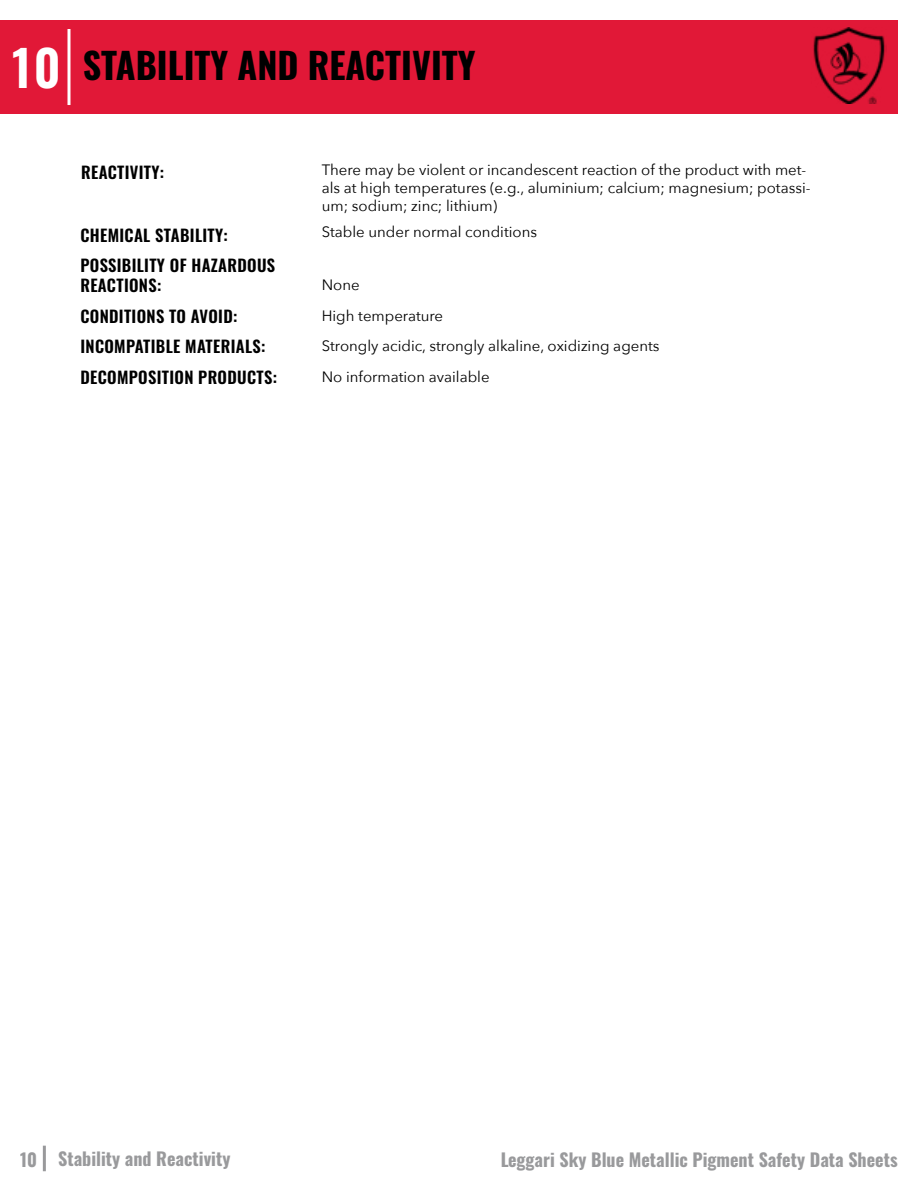
<style>
.page{position:relative;width:918px;height:1188px;background:#fff}
.page>*{position:absolute;margin:0;border:0;box-sizing:border-box;transform-origin:0 0}
.section_numbers{font:600 49.5px "Oswald";color:#fff}
.section_headings{font:700 36px "Oswald";color:#000}
.t1{font:700 18px "Oswald";color:#6d6e71}
.smaller_sub_header_b{font:600 16.5px/19.8px "Oswald";letter-spacing:.02em;color:#000}
.big_body_sections{font:15px/18px "Avenir Next";color:#000}
.big_body_sections_wi{font:15px "Avenir Next";color:#000}
</style>
<div class="page">
<div style="left:43px;top:1146px;width:3px;height:25px;background:#6d6e71;border:2px solid #6d6e71"></div>
<div style="left:0;top:20px;width:898px;height:94px;background:#e11837"></div>
<div style="left:68px;top:29px;width:2px;height:76px;border:2px solid #fff"></div>
<img style="left:813px;top:28px;width:74px;height:76px">
<p class="section_numbers" style="left:12px;top:42px;width:50px">10</p>
<p class="section_headings" style="left:83px;top:46px;width:394px">STABILITY AND REACTIVITY</p>
<p class="smaller_sub_header_b" style="left:81px;top:164px;width:84px">REACTIVITY:</p>
<p class="big_body_sections" style="left:322px;top:160px;width:490px">There may be violent or incandescent reaction of the product with met&shy;als at high temperatures (e.g., aluminium; calcium; magnesium; potassi&shy;um; sodium; zinc; lithium)</p>
<p class="big_body_sections_wi" style="left:322px;top:219px;width:217px">Stable under normal conditions</p>
<p class="smaller_sub_header_b" style="left:80px;top:226px;width:149px">CHEMICAL STABILITY:</p>
<p class="smaller_sub_header_b" style="left:80px;top:257px;width:196px">POSSIBILITY OF HAZARDOUS<br>REACTIONS:</p>
<p class="smaller_sub_header_b" style="left:80px;top:307px;width:158px">CONDITIONS TO AVOID:</p>
<p class="smaller_sub_header_b" style="left:80px;top:338px;width:186px">INCOMPATIBLE MATERIALS:</p>
<p class="smaller_sub_header_b" style="left:80px;top:368px;width:198px">DECOMPOSITION PRODUCTS:</p>
<p class="big_body_sections_wi" style="left:322px;top:272px;width:39px">None</p>
<p class="big_body_sections_wi" style="left:322px;top:303px;width:123px">High temperature</p>
<p class="big_body_sections_wi" style="left:322px;top:334px;width:339px">Strongly acidic, strongly alkaline, oxidizing agents</p>
<p class="big_body_sections_wi" style="left:322px;top:364px;width:169px">No information available</p>
<p class="t1" style="left:58px;top:1150px;width:174px">Stability and Reactivity</p>
<p class="t1" style="left:20px;top:1150px;width:18px">10</p>
<p class="t1" style="left:500px;top:1150px;width:399px">Leggari Sky Blue Metallic Pigment Safety Data Sheets</p>
</div>
